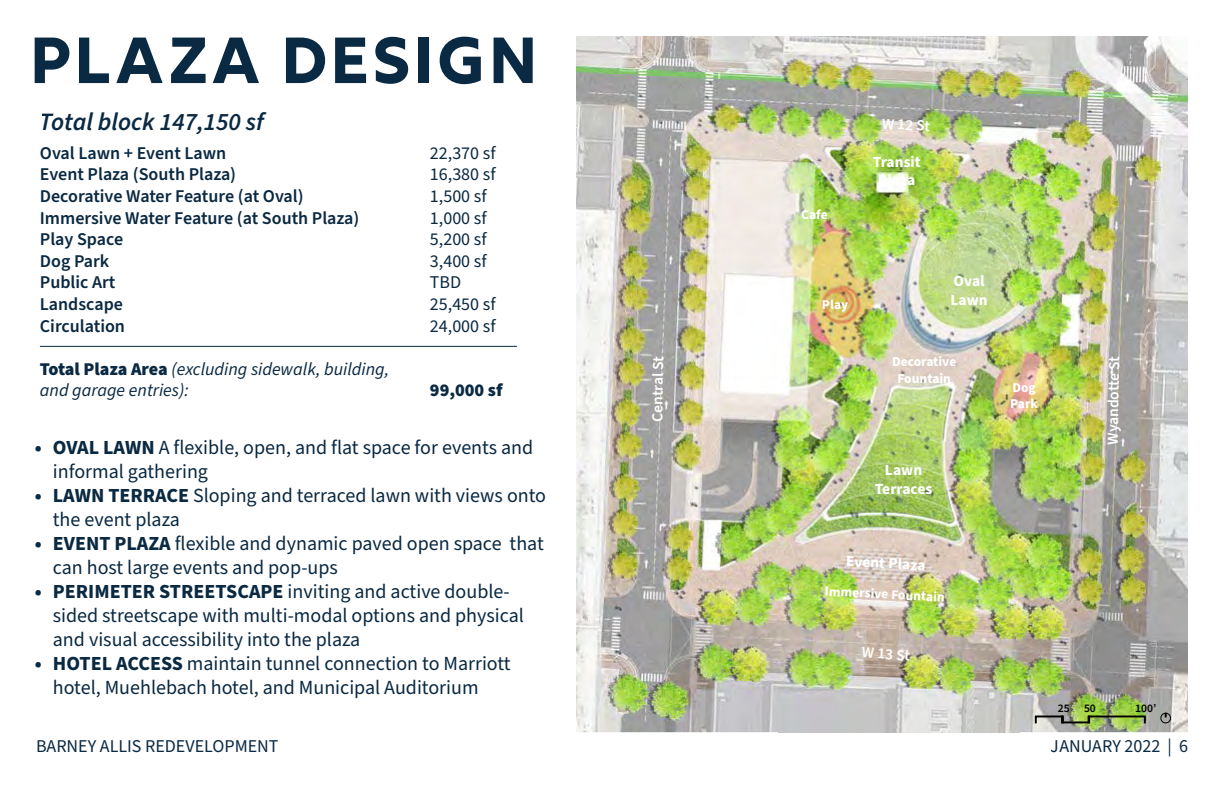
<style>
.page{position:relative;width:1224px;height:792px;background:#fff}
.page>*{position:absolute;margin:0;border:0;box-sizing:border-box;transform-origin:0 0}
.t1{font:65px "Rig Bold Face";color:#0a2942}
.t2{font:italic 600 25px "Source Sans Pro";color:#0a2942}
.t3{font:20px/24px "Source Sans Pro";color:#0a2942}
.t4{font:600 18px/21.6px "Source Sans Pro";color:#0a2942}
.t5{font:18px/21.6px "Source Sans Pro";color:#0a2942}
.t6{font:italic 18px/21.6px "Source Sans Pro";color:#0a2942}
.t7{font:900 18px "Source Sans Pro";color:#0a2942}
.t8{font:700 15.5px/18.6px "Source Sans Pro";color:#fff;text-align:center}
.t9{font:600 15.5px "Source Sans Pro";color:#fff}
.t10{font:700 13.5px/16.3px "Source Sans Pro";color:#fff}
.t11{font:600 11.6px "Source Sans Pro";color:#000}
.s1{font-weight:900;font-style:normal}
.s2{font-weight:700}
</style>
<div class="page">
<img style="left:576px;top:36px;width:612px;height:697px">
<div style="left:1160px;top:713px;width:11px;height:10px;border:1px solid #000;border-radius:50%"></div>
<div style="left:1035px;top:716px;width:29px;height:8px;border:2px solid #000"></div>
<div style="left:1061px;top:715px;width:29px;height:8px;border:2px solid #000"></div>
<div style="left:1088px;top:716px;width:58px;height:8px;border:2px solid #000"></div>
<hr style="left:40px;top:346px;width:477px;height:1px;background:#0a2942">
<h1 class="t1" style="left:28px;top:20px;width:513px">PLAZA DESIGN</h1>
<p class="t2" style="left:40px;top:105px;width:226px">Total block 147,150 sf</p>
<p class="t4" style="left:40px;top:143px;width:321px">Oval Lawn + Event Lawn<br>Event Plaza (South Plaza)<br>Decorative Water Feature (at Oval)<br>Immersive Water Feature (at South Plaza)<br>Play Space<br>Dog Park<br>Public Art<br>Landscape<br>Circulation</p>
<p class="t6" style="left:40px;top:359px;width:351px"><span class="s1">Total Plaza Area</span> (excluding sidewalk, building, and garage entries):</p>
<p class="t5" style="left:430px;top:143px;width:67px">22,370 sf<br>16,380 sf<br>1,500 sf<br>1,000 sf<br>5,200 sf<br>3,400 sf<br>TBD<br>25,450 sf<br>24,000 sf</p>
<p class="t7" style="left:430px;top:378px;width:74px">99,000 sf</p>
<p class="t3" style="left:53px;top:436px;width:482px;text-indent:-18px"><span class="s2">• OVAL LAWN</span> A flexible, open, and flat space for events and informal gathering</p>
<p class="t3" style="left:53px;top:484px;width:495px;text-indent:-18px"><span class="s2">• LAWN TERRACE</span> Sloping and terraced lawn with views onto the event plaza</p>
<p class="t3" style="left:53px;top:532px;width:492px;text-indent:-18px"><span class="s2">• EVENT PLAZA</span> flexible and dynamic paved open space that can host large events and pop-ups</p>
<p class="t3" style="left:53px;top:580px;width:473px;text-indent:-18px"><span class="s2">• PERIMETER STREETSCAPE</span> inviting and active double&shy;sided streetscape with multi-modal options and physical and visual accessibility into the plaza</p>
<p class="t3" style="left:53px;top:652px;width:459px;text-indent:-18px"><span class="s2">• HOTEL ACCESS</span> maintain tunnel connection to Marriott hotel, Muehlebach hotel, and Municipal Auditorium</p>
<p class="t9" style="left:883px;top:113px;width:50px;rotate:3deg">W 12 St</p>
<p class="t10" style="left:801px;top:207px;width:28px">Cafe</p>
<p class="t8" style="left:873px;top:153px;width:50px">Transit<br>Plaza</p>
<p class="t10" style="left:822px;top:297px;width:28px">Play</p>
<p class="t8" style="left:951px;top:272px;width:39px;text-align:left">Oval<br>Lawn</p>
<p class="t9" style="left:647px;top:422px;width:67px;rotate:-89deg">Central St</p>
<p class="t9" style="left:1102px;top:444px;width:90px;rotate:-89deg">Wyandotte St</p>
<p class="t10" style="left:892px;top:354px;width:66px;text-align:center">Decorative<br>Fountain</p>
<p class="t10" style="left:1010px;top:380px;width:29px">Dog<br>Park</p>
<p class="t8" style="left:875px;top:461px;width:59px">Lawn<br>Terraces</p>
<p class="t8" style="left:846px;top:552px;width:81px;rotate:3deg">Event Plaza</p>
<p class="t10" style="left:825px;top:583px;width:122px;rotate:3deg">Immersive Fountain</p>
<p class="t9" style="left:863px;top:642px;width:50px;rotate:4deg">W 13 St</p>
<p class="t11" style="left:1058px;top:700px;width:40px">25 50</p>
<p class="t11" style="left:1135px;top:700px;width:23px">100’</p>
<p class="t5" style="left:36px;top:736px;width:244px">BARNEY ALLIS REDEVELOPMENT</p>
<p class="t5" style="left:1051px;top:736px;width:139px">JANUARY 2022 | 6</p>
</div>
